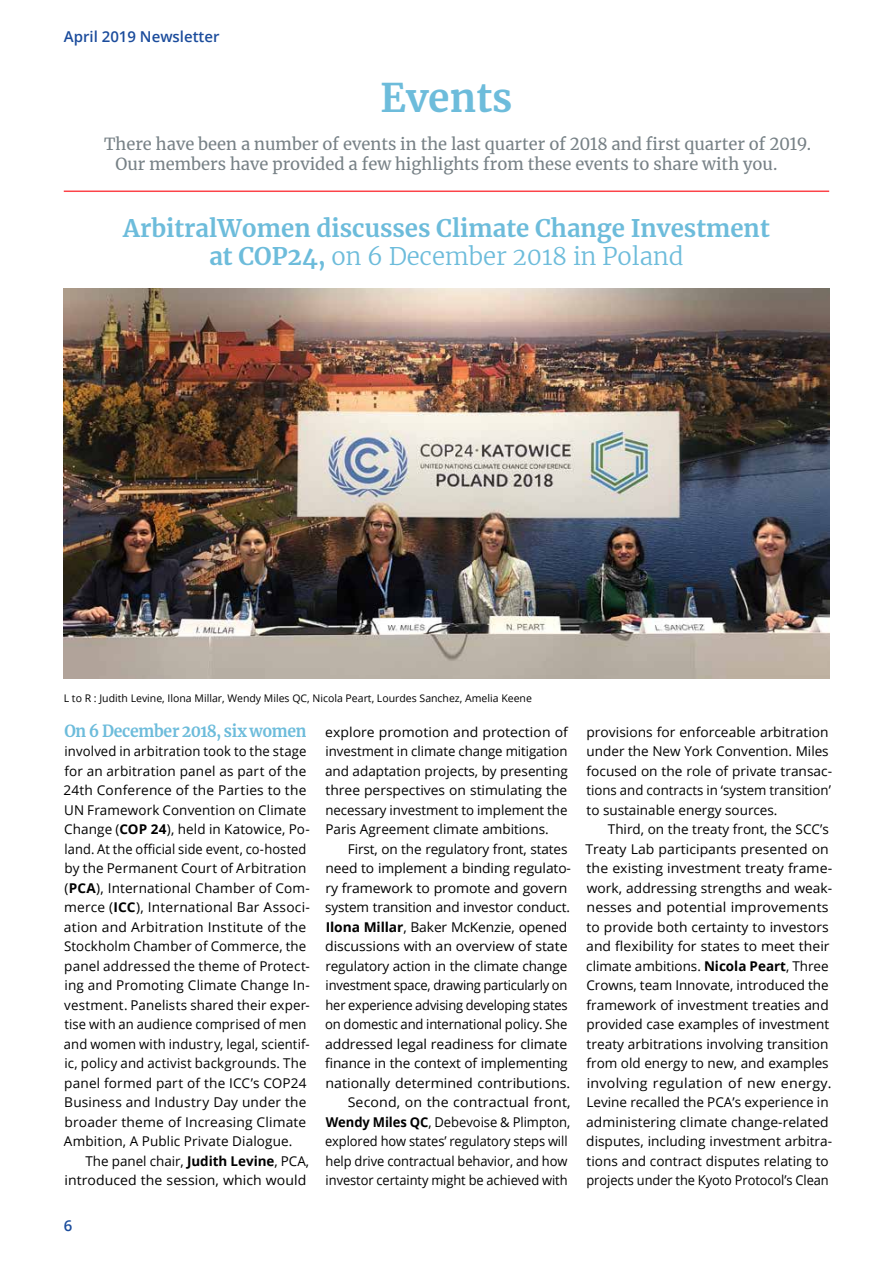
<style>
.page{position:relative;width:893px;height:1263px;background:#fff}
.page>*{position:absolute;margin:0;border:0;box-sizing:border-box;transform-origin:0 0}
.t1{font:700 39px "Merriweather";color:#6dbcdb}
.t2{font:700 24px/28.8px "Merriweather";color:#6dbcdb;text-align:center}
.t3{font:16.5px/19.8px "Merriweather";color:#778186}
.t4{font:700 16.5px "Merriweather";letter-spacing:-.02em;color:#6dbcdb;scale:.95 1}
.t5{font:600 15px "Open Sans";color:#1b4c9c}
.t6{font:13.5px/19.5px "Open Sans";color:#000}
.t7{font:13.5px/19.5px "Open Sans";color:#000;text-align:justify;scale:1.04 1}
.t8{font:10.5px "Open Sans";color:#000}
.s1{font-weight:300}
.s2{font-weight:700}
</style>
<div class="page">
<hr style="left:64px;top:190px;width:765px;height:2px;background:#fc4349">
<img style="left:64px;top:288px;width:765px;height:390px">
<p class="t5" style="left:64px;top:26px;width:157px">April 2019 Newsletter</p>
<h1 class="t1" style="left:380px;top:71px;width:133px">Events</h1>
<p class="t3" style="left:116px;top:134px;width:697px;text-indent:-11px">There have been a number of events in the last quarter of 2018 and first quarter of 2019.<br>Our members have provided a few highlights from these events to share with you.</p>
<h2 class="t2" style="left:123px;top:213px;width:648px">ArbitralWomen discusses Climate Change Investment at COP24, <span class="s1">on 6 December 2018 in Poland</span></h2>
<p class="t8" style="left:64px;top:691px;width:470px">L to R : Judith Levine, Ilona Millar, Wendy Miles QC, Nicola Peart, Lourdes Sanchez, Amelia Keene</p>
<p class="t4" style="left:64px;top:719px;width:256px">On 6 December 2018, six women</p>
<p class="t6" style="left:63px;top:741px;width:248px">involved in arbitration took to the stage for an arbitration panel as part of the 24th Conference of the Parties to the UN Framework Convention on Climate Change (<span class="s2">COP 24</span>), held in Katowice, Po&shy;land. At the official side event, co-hosted by the Permanent Court of Arbitration (<span class="s2">PCA</span>), International Chamber of Com&shy;merce (<span class="s2">ICC</span>), International Bar Associ&shy;ation and Arbitration Institute of the Stockholm Chamber of Commerce, the panel addressed the theme of Protect&shy;ing and Promoting Climate Change In&shy;vestment. Panelists shared their exper&shy;tise with an audience comprised of men and women with industry, legal, scientif&shy;ic, policy and activist backgrounds. The panel formed part of the ICC’s COP24<br>Business and Industry Day under the broader theme of Increasing Climate Ambition, A Public Private Dialogue.</p>
<p class="t6" style="left:65px;top:1151px;width:246px;text-align:right">The panel chair, <span class="s2">Judith Levine</span>, PCA, introduced the session, which would</p>
<p class="t5" style="left:64px;top:1215px;width:10px">6</p>
<p class="t7" style="left:325px;top:722px;width:235px">explore promotion and protection of investment in climate change mitigation and adaptation projects, by presenting three perspectives on stimulating the necessary investment to implement the Paris Agreement climate ambitions.</p>
<p class="t6" style="left:325px;top:839px;width:248px;text-align:right">First, on the regulatory front, states need to implement a binding regulato&shy;ry framework to promote and govern system transition and investor conduct.<br><span class="s2">Ilona Millar</span>, Baker McKenzie, opened discussions with an overview of state regulatory action in the climate change investment space, drawing particularly on her experience advising developing states on domestic and international policy. She addressed legal readiness for climate finance in the context of implementing nationally determined contributions.<br>Second, on the contractual front, <span class="s2">Wendy Miles QC</span>, Debevoise &amp; Plimpton, explored how states’ regulatory steps will help drive contractual behavior, and how investor certainty might be achieved with</p>
<p class="t6" style="left:586px;top:722px;width:247px">provisions for enforceable arbitration under the New York Convention. Miles focused on the role of private transac&shy;tions and contracts in ‘system transition’ to sustainable energy sources.</p>
<p class="t6" style="left:585px;top:819px;width:248px;text-indent:23px">Third, on the treaty front, the SCC’s Treaty Lab participants presented on the existing investment treaty frame&shy;work, addressing strengths and weak&shy;nesses and potential improvements to provide both certainty to investors and flexibility for states to meet their climate ambitions. <span class="s2">Nicola Peart</span>, Three Crowns, team Innovate, introduced the framework of investment treaties and provided case examples of investment treaty arbitrations involving transition from old energy to new, and examples involving regulation of new energy.<br>Levine recalled the PCA’s experience in administering climate change-related disputes, including investment arbitra&shy;tions and contract disputes relating to projects under the Kyoto Protocol’s Clean</p>
</div>
